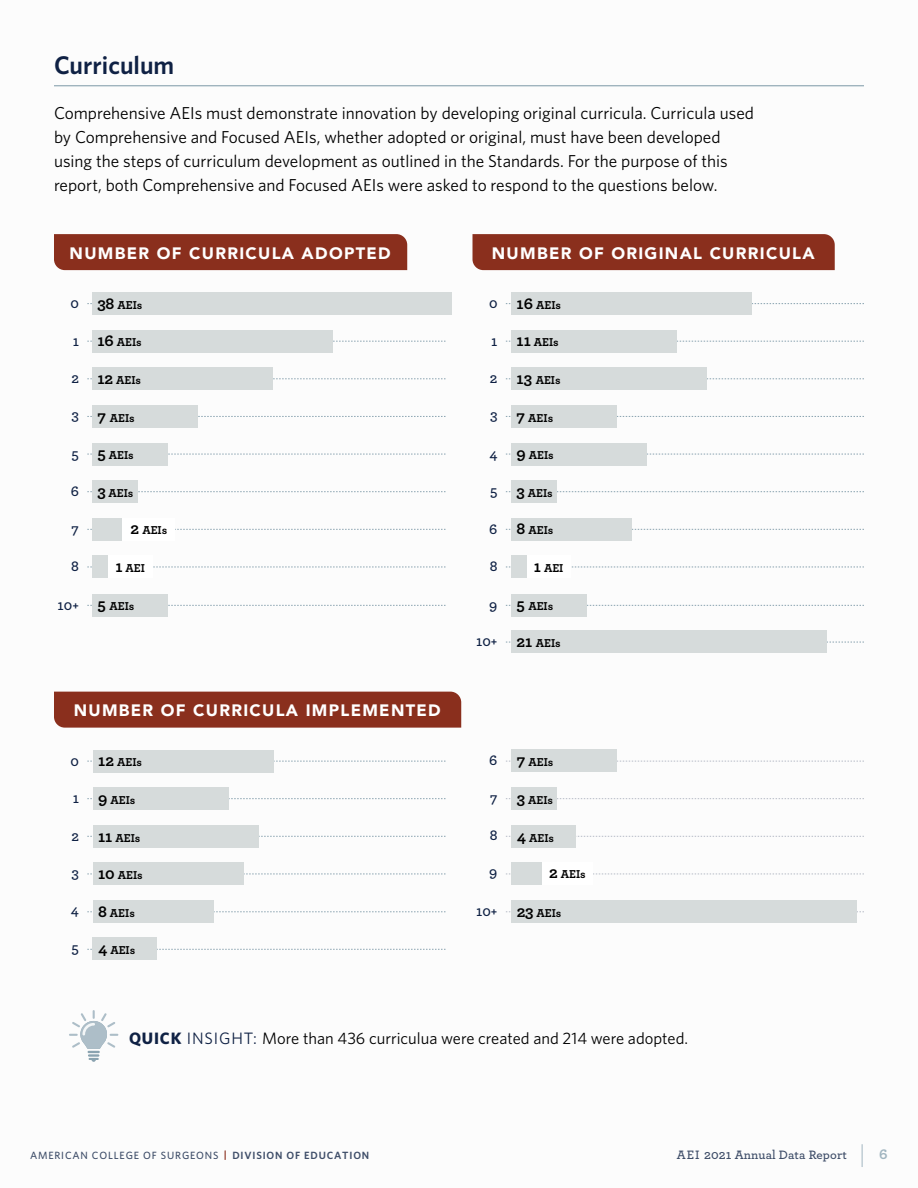
<style>
.page{position:relative;width:918px;height:1188px;background:#fff}
.page>*{position:absolute;margin:0;border:0;box-sizing:border-box;transform-origin:0 0}
.t1{font:600 25.5px "Whitney";color:#0f2144}
.t2{font:17.25px/24px "Whitney";color:#000}
.t3{font:900 16.5px "Avenir";letter-spacing:.08em;color:#fff}
.t4{font:16.5px "Whitney";color:#000}
.t5{font:600 15px "Archer";color:#0f2144}
.t6{font:700 15px "Archer";color:#a1b5c0}
.t7{font:600 12.75px "Archer";letter-spacing:.01em;color:#3f4e69}
.t8{font:700 12px "Archer";color:#000}
.t9{font:500 10.5px "Whitney";letter-spacing:.08em;color:#3f4e69}
.s1{font-size:16.5px}
.s2{font-weight:600;font-size:15px;color:#0f2144}
.s3{font-weight:700;color:#0f2144}
.s4{color:#0f2144}
.s5{font-weight:600;color:#8a2f1d}
.s6{font-weight:600}
.s7{font-size:13.5px}
</style>
<div class="page">
<svg style="left:862px;top:1144px;width:1px;height:23px"></svg>
<hr style="left:54px;top:85px;width:810px;height:1px;background:#8aa3b0">
<div style="left:54px;top:234px;width:353px;height:36px;background:#8a2f1d"></div>
<svg style="left:87px;top:454px;width:359px;height:1px"></svg>
<svg style="left:87px;top:491px;width:359px;height:1px"></svg>
<svg style="left:87px;top:529px;width:359px;height:1px"></svg>
<svg style="left:87px;top:567px;width:359px;height:1px"></svg>
<div style="left:92px;top:443px;width:76px;height:22px;background:#d6dbdb"></div>
<div style="left:92px;top:480px;width:46px;height:23px;background:#d6dbdb"></div>
<div style="left:92px;top:518px;width:31px;height:23px;background:#d6dbdb"></div>
<svg style="left:87px;top:379px;width:359px;height:1px"></svg>
<svg style="left:87px;top:416px;width:359px;height:1px"></svg>
<div style="left:92px;top:367px;width:181px;height:23px;background:#d6dbdb"></div>
<div style="left:92px;top:405px;width:106px;height:23px;background:#d6dbdb"></div>
<svg style="left:87px;top:341px;width:359px;height:1px"></svg>
<div style="left:92px;top:292px;width:360px;height:23px;background:#d6dbdb"></div>
<div style="left:92px;top:330px;width:241px;height:23px;background:#d6dbdb"></div>
<svg style="left:87px;top:605px;width:359px;height:1px"></svg>
<div style="left:92px;top:594px;width:76px;height:23px;background:#d6dbdb"></div>
<div style="left:123px;top:518px;width:52px;height:23px;background:#fff"></div>
<div style="left:472px;top:234px;width:363px;height:36px;background:#8a2f1d"></div>
<svg style="left:506px;top:454px;width:358px;height:1px"></svg>
<svg style="left:506px;top:491px;width:358px;height:1px"></svg>
<svg style="left:506px;top:529px;width:358px;height:1px"></svg>
<svg style="left:506px;top:567px;width:358px;height:1px"></svg>
<div style="left:511px;top:443px;width:136px;height:22px;background:#d6dbdb"></div>
<svg style="left:506px;top:303px;width:358px;height:1px"></svg>
<svg style="left:506px;top:379px;width:358px;height:1px"></svg>
<svg style="left:506px;top:416px;width:358px;height:1px"></svg>
<div style="left:511px;top:367px;width:196px;height:23px;background:#d6dbdb"></div>
<div style="left:511px;top:405px;width:106px;height:23px;background:#d6dbdb"></div>
<svg style="left:506px;top:341px;width:358px;height:1px"></svg>
<div style="left:511px;top:292px;width:241px;height:23px;background:#d6dbdb"></div>
<div style="left:511px;top:330px;width:166px;height:23px;background:#d6dbdb"></div>
<svg style="left:506px;top:605px;width:358px;height:1px"></svg>
<div style="left:511px;top:594px;width:76px;height:23px;background:#d6dbdb"></div>
<div style="left:511px;top:518px;width:121px;height:23px;background:#d6dbdb"></div>
<div style="left:511px;top:480px;width:46px;height:23px;background:#d6dbdb"></div>
<div style="left:511px;top:556px;width:16px;height:22px;background:#d6dbdb"></div>
<div style="left:54px;top:692px;width:407px;height:36px;background:#8a2f1d"></div>
<svg style="left:506px;top:761px;width:358px;height:1px"></svg>
<svg style="left:506px;top:798px;width:358px;height:1px"></svg>
<svg style="left:506px;top:836px;width:358px;height:1px"></svg>
<svg style="left:506px;top:874px;width:358px;height:1px"></svg>
<div style="left:511px;top:825px;width:65px;height:23px;background:#d6dbdb"></div>
<div style="left:511px;top:862px;width:31px;height:23px;background:#d6dbdb"></div>
<svg style="left:87px;top:761px;width:359px;height:1px"></svg>
<svg style="left:87px;top:836px;width:359px;height:1px"></svg>
<svg style="left:87px;top:874px;width:359px;height:1px"></svg>
<div style="left:93px;top:825px;width:166px;height:23px;background:#d6dbdb"></div>
<svg style="left:87px;top:798px;width:359px;height:1px"></svg>
<div style="left:511px;top:900px;width:346px;height:23px;background:#d6dbdb"></div>
<div style="left:542px;top:862px;width:51px;height:23px;background:#fff"></div>
<svg style="left:87px;top:912px;width:359px;height:1px"></svg>
<div style="left:93px;top:750px;width:181px;height:22px;background:#d6dbdb"></div>
<div style="left:93px;top:787px;width:136px;height:23px;background:#d6dbdb"></div>
<div style="left:93px;top:863px;width:151px;height:22px;background:#d6dbdb"></div>
<div style="left:93px;top:900px;width:121px;height:23px;background:#d6dbdb"></div>
<div style="left:511px;top:749px;width:106px;height:23px;background:#d6dbdb"></div>
<div style="left:511px;top:787px;width:46px;height:23px;background:#d6dbdb"></div>
<svg style="left:87px;top:949px;width:359px;height:1px"></svg>
<div style="left:93px;top:938px;width:64px;height:22px;background:#d6dbdb"></div>
<svg style="left:69px;top:1010px;width:49px;height:52px"></svg>
<svg style="left:506px;top:642px;width:358px;height:1px"></svg>
<div style="left:511px;top:631px;width:316px;height:22px;background:#d6dbdb"></div>
<div style="left:527px;top:556px;width:43px;height:22px;background:#fff"></div>
<div style="left:92px;top:556px;width:16px;height:22px;background:#d6dbdb"></div>
<div style="left:108px;top:556px;width:44px;height:22px;background:#fff"></div>
<h1 class="t1" style="left:54px;top:49px;width:122px">Curriculum</h1>
<p class="t2" style="left:54px;top:100px;width:701px">Comprehensive AEIs must demonstrate innovation by developing original curricula. Curricula used by Comprehensive and Focused AEIs, whether adopted or original, must have been developed using the steps of curriculum development as outlined in the Standards. For the purpose of this report, both Comprehensive and Focused AEIs were asked to respond to the questions below.</p>
<p class="t3" style="left:70px;top:239px;width:323px">NUMBER OF CURRICULA ADOPTED</p>
<p class="t3" style="left:492px;top:239px;width:324px">NUMBER OF ORIGINAL CURRICULA</p>
<p class="t8" style="left:97px;top:295px;width:47px"><span class="s1">38</span> AEIs</p>
<p class="t8" style="left:97px;top:333px;width:46px"><span class="s1">16</span> AEIs</p>
<p class="t8" style="left:517px;top:295px;width:46px"><span class="s1">16</span> AEIs</p>
<p class="t8" style="left:517px;top:333px;width:44px"><span class="s1">11</span> AEIs</p>
<p class="t5" style="left:71px;top:292px;width:10px">0</p>
<p class="t5" style="left:73px;top:330px;width:8px">1</p>
<p class="t5" style="left:71px;top:367px;width:9px">2</p>
<p class="t5" style="left:72px;top:404px;width:9px">3</p>
<p class="t5" style="left:72px;top:443px;width:9px">5</p>
<p class="t5" style="left:71px;top:480px;width:10px">6</p>
<p class="t5" style="left:72px;top:518px;width:9px">7</p>
<p class="t5" style="left:71px;top:555px;width:9px">8</p>
<p class="t8" style="left:58px;top:597px;width:78px"><span class="s2">10+</span> <span class="s1">5</span> AEIs</p>
<p class="t5" style="left:489px;top:292px;width:10px">0</p>
<p class="t5" style="left:491px;top:330px;width:8px">1</p>
<p class="t5" style="left:490px;top:367px;width:9px">2</p>
<p class="t5" style="left:490px;top:404px;width:9px">3</p>
<p class="t5" style="left:489px;top:443px;width:10px">4</p>
<p class="t5" style="left:490px;top:480px;width:9px">5</p>
<p class="t5" style="left:489px;top:518px;width:10px">6</p>
<p class="t5" style="left:490px;top:555px;width:9px">8</p>
<p class="t8" style="left:489px;top:597px;width:65px"><span class="s2">9</span> <span class="s1">5</span> AEIs</p>
<p class="t8" style="left:97px;top:370px;width:45px"><span class="s1">12</span> AEIs</p>
<p class="t8" style="left:97px;top:408px;width:39px"><span class="s1">7</span> AEIs</p>
<p class="t8" style="left:517px;top:370px;width:46px"><span class="s1">13</span> AEIs</p>
<p class="t8" style="left:517px;top:408px;width:38px"><span class="s1">7</span> AEIs</p>
<p class="t8" style="left:517px;top:446px;width:39px"><span class="s1">9</span> AEIs</p>
<p class="t8" style="left:97px;top:446px;width:38px"><span class="s1">5</span> AEIs</p>
<p class="t8" style="left:97px;top:483px;width:38px"><span class="s1">3</span> AEIs</p>
<p class="t8" style="left:517px;top:483px;width:38px"><span class="s1">3</span> AEIs</p>
<p class="t8" style="left:517px;top:521px;width:38px"><span class="s1">8</span> AEIs</p>
<p class="t8" style="left:131px;top:521px;width:38px"><span class="s1">2</span> AEIs</p>
<p class="t8" style="left:115px;top:559px;width:31px"><span class="s1">1</span> AEI</p>
<p class="t8" style="left:534px;top:559px;width:31px"><span class="s1">1</span> AEI</p>
<p class="t3" style="left:74px;top:696px;width:369px">NUMBER OF CURRICULA IMPLEMENTED</p>
<p class="t8" style="left:476px;top:634px;width:86px"><span class="s2">10+</span> <span class="s1">21</span> AEIs</p>
<p class="t5" style="left:71px;top:749px;width:10px">0</p>
<p class="t5" style="left:73px;top:787px;width:8px">1</p>
<p class="t5" style="left:71px;top:825px;width:9px">2</p>
<p class="t5" style="left:72px;top:861px;width:9px">3</p>
<p class="t5" style="left:71px;top:899px;width:10px">4</p>
<p class="t5" style="left:489px;top:749px;width:10px">6</p>
<p class="t5" style="left:490px;top:786px;width:9px">7</p>
<p class="t5" style="left:490px;top:824px;width:9px">8</p>
<p class="t5" style="left:489px;top:861px;width:10px">9</p>
<p class="t8" style="left:476px;top:903px;width:87px"><span class="s2">10+</span> <span class="s1">23</span> AEIs</p>
<p class="t8" style="left:517px;top:752px;width:38px"><span class="s1">7</span> AEIs</p>
<p class="t8" style="left:517px;top:790px;width:38px"><span class="s1">3</span> AEIs</p>
<p class="t8" style="left:98px;top:753px;width:45px"><span class="s1">12</span> AEIs</p>
<p class="t8" style="left:98px;top:790px;width:39px"><span class="s1">9</span> AEIs</p>
<p class="t8" style="left:98px;top:828px;width:44px"><span class="s1">11</span> AEIs</p>
<p class="t8" style="left:517px;top:828px;width:39px"><span class="s1">4</span> AEIs</p>
<p class="t8" style="left:549px;top:865px;width:38px"><span class="s1">2</span> AEIs</p>
<p class="t8" style="left:98px;top:866px;width:46px"><span class="s1">10</span> AEIs</p>
<p class="t8" style="left:98px;top:903px;width:38px"><span class="s1">8</span> AEIs</p>
<p class="t8" style="left:72px;top:941px;width:65px"><span class="s2">5</span> <span class="s1">4</span> AEIs</p>
<p class="t4" style="left:129px;top:1027px;width:561px"><span class="s3">QUICK</span> <span class="s4">INSIGHT:</span> More than 436 curriculua were created and 214 were adopted.</p>
<p class="t9" style="left:30px;top:1148px;width:341px">AMERICAN COLLEGE OF SURGEONS <span class="s5">|</span> <span class="s6">DIVISION OF EDUCATION</span></p>
<p class="t7" style="left:677px;top:1145px;width:171px">AEI <span class="s7">2021</span> Annual Data Report</p>
<p class="t6" style="left:879px;top:1142px;width:10px">6</p>
</div>
